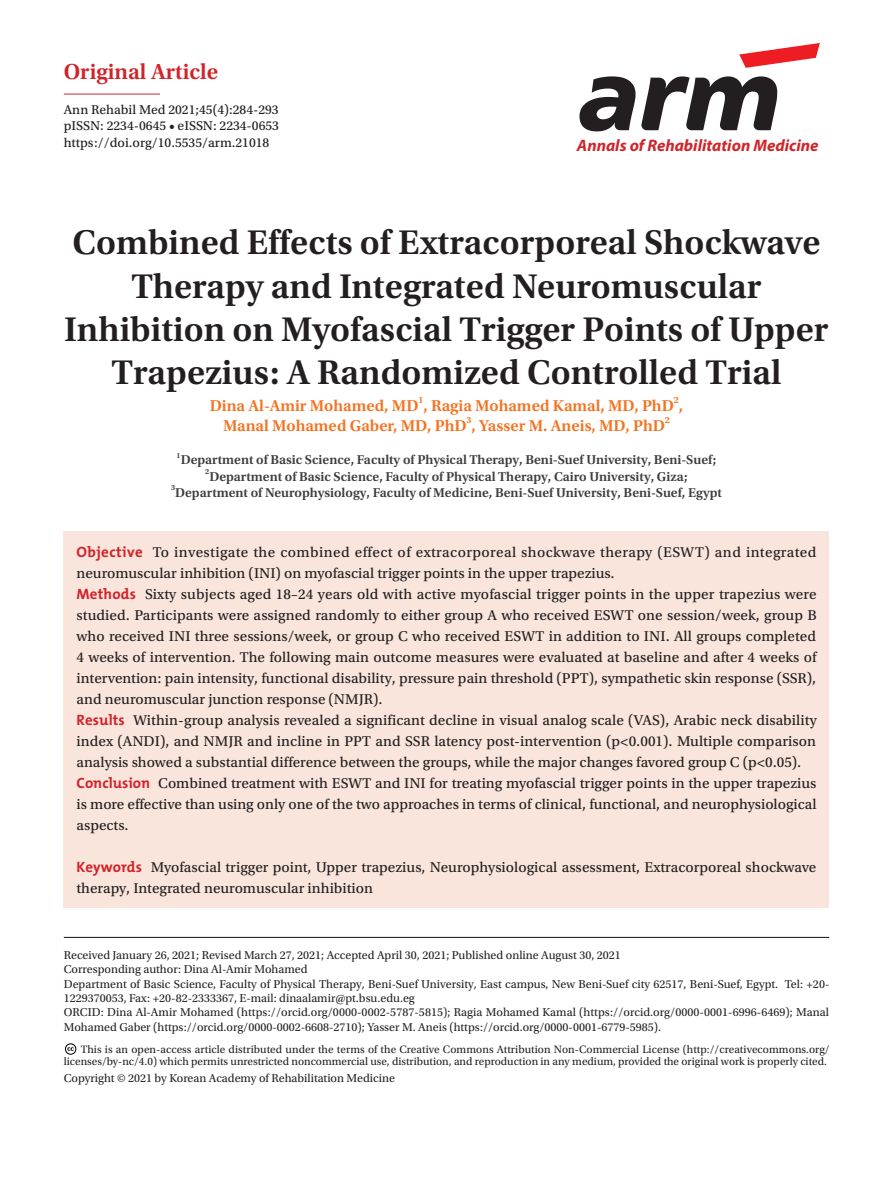
<style>
.page{position:relative;width:893px;height:1191px;background:#fff}
.page>*{position:absolute;margin:0;border:0;box-sizing:border-box;transform-origin:0 0}
.t1{font:600 36px/43.2px "Utopia Std";color:#231f20;text-align:center}
.t2{font:600 22.8px "Utopia Std";color:#d1232a}
.t3{font:italic 700 16.65px "Myriad Pro";color:#d1232a}
.t4{font:600 16.5px "Utopia Std";color:#f47321}
.t5{font:15px/21px "Utopia Std Capt";color:#231f20}
.t6{font:600 13.5px "Utopia Std";color:#3e3e3f}
.t7{font:13.5px/16.2px "Utopia Std Capt";color:#231f20;text-align:justify}
.t8{font:12px/14.4px "Utopia Std";color:#231f20}
.t9{font:11.25px/12px "Utopia Std";color:#231f20;text-align:right}
.t10{font:600 9.6px "Utopia Std";color:#f47321}
.t11{font:600 7.8px "Utopia Std";color:#3e3e3f}
.s1{font-family:"The Mix";font-weight:700;color:#d1232a}
</style>
<div class="page">
<svg style="left:579px;top:76px;width:198px;height:55px"></svg>
<svg style="left:739px;top:43px;width:81px;height:25px"></svg>
<hr style="left:64px;top:94px;width:96px;height:1px;background:#d1232a">
<div style="left:64px;top:531px;width:765px;height:377px;background:#f9e5dc"></div>
<hr style="left:64px;top:937px;width:765px;height:1px;background:#231f20">
<svg style="left:65px;top:1043px;width:12px;height:12px"></svg>
<h2 class="t2" style="left:64px;top:59px;width:156px">Original Article</h2>
<p class="t7" style="left:64px;top:102px;width:217px">Ann Rehabil Med 2021;45(4):284-293 pISSN: 2234-0645 • eISSN: 2234-0653 https://doi.org/10.5535/arm.21018</p>
<p class="t3" style="left:577px;top:135px;width:243px">Annals of Rehabilitation Medicine</p>
<h1 class="t1" style="left:64px;top:221px;width:766px">Combined Effects of Extracorporeal Shockwave Therapy and Integrated Neuromuscular Inhibition on Myofascial Trigger Points of Upper Trapezius: A Randomized Controlled Trial</h1>
<p class="t4" style="left:210px;top:396px;width:475px">Dina Al-Amir Mohamed, MD , Ragia Mohamed Kamal, MD, PhD ,</p>
<p class="t10" style="left:418px;top:395px;width:7px">1</p>
<p class="t10" style="left:674px;top:395px;width:7px">2</p>
<p class="t4" style="left:223px;top:416px;width:443px">Manal Mohamed Gaber, MD, PhD , Yasser M. Aneis, MD, PhD</p>
<p class="t10" style="left:467px;top:414px;width:7px">3</p>
<p class="t10" style="left:665px;top:414px;width:7px">2</p>
<p class="t11" style="left:177px;top:451px;width:6px">1</p>
<p class="t6" style="left:181px;top:452px;width:537px">Department of Basic Science, Faculty of Physical Therapy, Beni-Suef University, Beni-Suef;</p>
<p class="t11" style="left:205px;top:467px;width:6px">2</p>
<p class="t6" style="left:209px;top:468px;width:480px">Department of Basic Science, Faculty of Physical Therapy, Cairo University, Giza;</p>
<p class="t11" style="left:171px;top:483px;width:6px">3</p>
<p class="t6" style="left:175px;top:485px;width:548px">Department of Neurophysiology, Faculty of Medicine, Beni-Suef University, Beni-Suef, Egypt</p>
<p class="t5" style="left:77px;top:542px;width:742px"><span class="s1">Objective</span> To investigate the combined effect of extracorporeal shockwave therapy (ESWT) and integrated neuromuscular inhibition (INI) on myofascial trigger points in the upper trapezius.<br><span class="s1">Methods</span> Sixty subjects aged 18–24 years old with active myofascial trigger points in the upper trapezius were studied. Participants were assigned randomly to either group A who received ESWT one session/week, group B who received INI three sessions/week, or group C who received ESWT in addition to INI. All groups completed 4 weeks of intervention. The following main outcome measures were evaluated at baseline and after 4 weeks of intervention: pain intensity, functional disability, pressure pain threshold (PPT), sympathetic skin response (SSR), and neuromuscular junction response (NMJR).<br><span class="s1">Results</span> Within-group analysis revealed a significant decline in visual analog scale (VAS), Arabic neck disability index (ANDI), and NMJR and incline in PPT and SSR latency post-intervention (p&lt;0.001). Multiple comparison analysis showed a substantial difference between the groups, while the major changes favored group C (p&lt;0.05).<br><span class="s1">Conclusion</span> Combined treatment with ESWT and INI for treating myofascial trigger points in the upper trapezius is more effective than using only one of the two approaches in terms of clinical, functional, and neurophysiological aspects.</p>
<p class="t5" style="left:77px;top:857px;width:741px"><span class="s1">Keywords</span> Myofascial trigger point, Upper trapezius, Neurophysiological assessment, Extracorporeal shockwave therapy, Integrated neuromuscular inhibition</p>
<p class="t8" style="left:64px;top:948px;width:767px">Received January 26, 2021; Revised March 27, 2021; Accepted April 30, 2021; Published online August 30, 2021<br>Corresponding author: Dina Al-Amir Mohamed<br>Department of Basic Science, Faculty of Physical Therapy, Beni-Suef University, East campus, New Beni-Suef city 62517, Beni-Suef, Egypt. Tel: +20- 1229370053, Fax: +20-82-2333367, E-mail: dinaalamir@pt.bsu.edu.eg<br>ORCID: Dina Al-Amir Mohamed (https://orcid.org/0000-0002-5787-5815); Ragia Mohamed Kamal (https://orcid.org/0000-0001-6996-6469); Manal Mohamed Gaber (https://orcid.org/0000-0002-6608-2710); Yasser M. Aneis (https://orcid.org/0000-0001-6779-5985).</p>
<p class="t9" style="left:64px;top:1044px;width:767px">This is an open-access article distributed under the terms of the Creative Commons Attribution Non-Commercial License (http://creativecommons.org/ licenses/by-nc/4.0) which permits unrestricted noncommercial use, distribution, and reproduction in any medium, provided the original work is properly cited.</p>
<p class="t8" style="left:64px;top:1071px;width:333px">Copyright © 2021 by Korean Academy of Rehabilitation Medicine</p>
</div>
